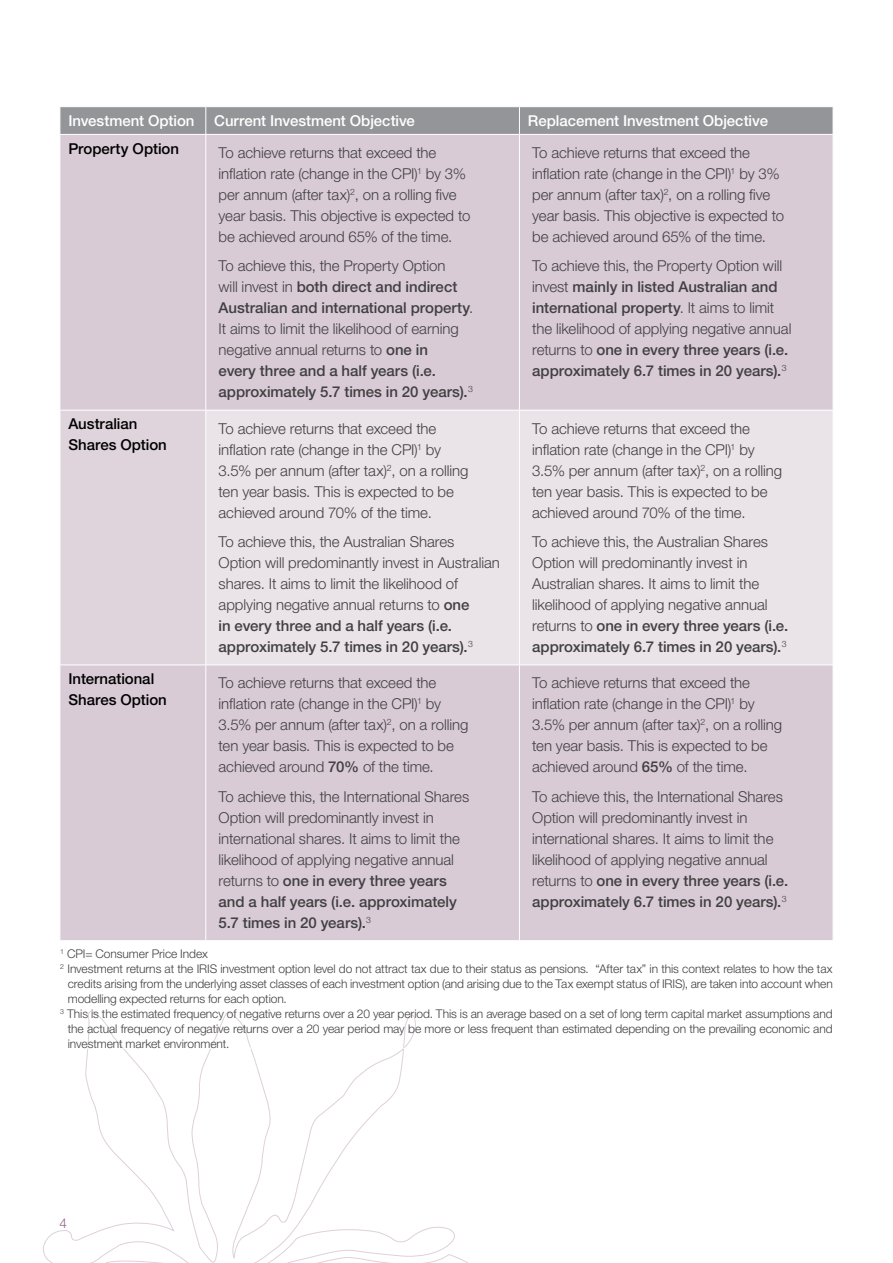
<style>
.page{position:relative;width:893px;height:1263px;background:#fff}
.page>*{position:absolute;margin:0;border:0;box-sizing:border-box;transform-origin:0 0}
.t1{font:300 15px/21px "Helvetica Neue LT Std";letter-spacing:-.005em;color:#414042}
.t2{font:500 15px/21px "Helvetica Neue LT Std";color:#414042}
.t3{font:500 15px "Helvetica Neue LT Std";letter-spacing:-.005em;color:#fff}
.t4{font:500 15px/21px "Helvetica Neue LT Std";letter-spacing:-.005em;color:#000}
.t5{font:300 13.5px "Helvetica Neue LT Std";color:#8d6086}
.t6{font:300 12px "Helvetica Neue LT Std";letter-spacing:-.005em;color:#414042}
.s1{font-weight:300}
.s2{font-weight:500}
</style>
<div class="page">
<svg style="left:43px;top:1011px;width:425px;height:252px"></svg>
<div style="left:61px;top:135px;width:772px;height:805px;background:#d8cbd5"></div>
<div style="left:60px;top:410px;width:146px;height:255px;background:#dfd4dc"></div>
<div style="left:206px;top:411px;width:627px;height:253px;background:#eae3e8"></div>
<hr style="left:519px;top:135px;width:1px;height:275px;background:#fff">
<hr style="left:519px;top:410px;width:1px;height:254px;background:#fff">
<hr style="left:519px;top:665px;width:1px;height:275px;background:#fff">
<svg style="left:60px;top:107px;width:773px;height:27px;background:#949699"></svg>
<hr style="left:205px;top:135px;width:1px;height:275px;background:#fff">
<hr style="left:60px;top:410px;width:1px;height:254px;background:#fff">
<hr style="left:205px;top:410px;width:1px;height:254px;background:#fff">
<hr style="left:205px;top:665px;width:1px;height:275px;background:#fff">
<hr style="left:60px;top:410px;width:146px;height:1px;background:#fff">
<hr style="left:60px;top:664px;width:146px;height:1px;background:#fff">
<hr style="left:60px;top:941px;width:1px;height:107px;background:#fff">
<hr style="left:60px;top:1048px;width:146px;height:1px;background:#fff">
<hr style="left:206px;top:1048px;width:313px;height:1px;background:#fff">
<hr style="left:206px;top:410px;width:313px;height:1px;background:#fff">
<hr style="left:206px;top:664px;width:313px;height:1px;background:#fff">
<hr style="left:519px;top:410px;width:314px;height:1px;background:#fff">
<hr style="left:519px;top:664px;width:314px;height:1px;background:#fff">
<p class="t3" style="left:68px;top:112px;width:128px">Investment Option</p>
<p class="t3" style="left:214px;top:112px;width:202px">Current Investment Objective</p>
<p class="t3" style="left:528px;top:112px;width:242px">Replacement Investment Objective</p>
<p class="t4" style="left:68px;top:138px;width:112px">Property Option</p>
<p class="t1" style="left:219px;top:142px;width:253px">To achieve returns that exceed the inflation rate (change in the CPI)<sup>1</sup> by 3% per annum (after tax)<sup>2</sup>, on a rolling five year basis. This objective is expected to be achieved around 65% of the time.</p>
<p class="t2" style="left:219px;top:255px;width:256px"><span class="s1">To achieve this, the Property Option<br>will invest in</span> both direct and indirect Australian and international property<span class="s1">.<br>It aims to limit the likelihood of earning negative annual returns to</span> one in<br>every three and a half years (i.e. approximately 5.7 times in 20 years).<sup>3</sup></p>
<p class="t1" style="left:532px;top:142px;width:253px">To achieve returns that exceed the inflation rate (change in the CPI)<sup>1</sup> by 3% per annum (after tax)<sup>2</sup>, on a rolling five year basis. This objective is expected to be achieved around 65% of the time.</p>
<p class="t2" style="left:532px;top:255px;width:261px"><span class="s1">To achieve this, the Property Option will invest</span> mainly in listed Australian and international property<span class="s1">. It aims to limit the likelihood of applying negative annual returns to</span> one in every three years (i.e. approximately 6.7 times in 20 years).<sup>3</sup></p>
<p class="t4" style="left:68px;top:413px;width:100px">Australian<br>Shares Option</p>
<p class="t1" style="left:219px;top:417px;width:251px">To achieve returns that exceed the inflation rate (change in the CPI)<sup>1</sup> by 3.5% per annum (after tax)<sup>2</sup>, on a rolling ten year basis. This is expected to be achieved around 70% of the time.</p>
<p class="t1" style="left:219px;top:531px;width:283px">To achieve this, the Australian Shares Option will predominantly invest in Australian shares. It aims to limit the likelihood of applying negative annual returns to <span class="s2">one<br>in every three and a half years (i.e. approximately 5.7 times in 20 years).</span><sup>3</sup></p>
<p class="t4" style="left:68px;top:668px;width:100px">International<br>Shares Option</p>
<p class="t1" style="left:219px;top:672px;width:251px">To achieve returns that exceed the inflation rate (change in the CPI)<sup>1</sup> by 3.5% per annum (after tax)<sup>2</sup>, on a rolling ten year basis. This is expected to be achieved around <span class="s2">70%</span> of the time.</p>
<p class="t1" style="left:219px;top:786px;width:252px">To achieve this, the International Shares Option will predominantly invest in international shares. It aims to limit the likelihood of applying negative annual returns to <span class="s2">one in every three years and a half years (i.e. approximately 5.7 times in 20 years).</span><sup>3</sup></p>
<p class="t1" style="left:532px;top:417px;width:251px">To achieve returns that exceed the inflation rate (change in the CPI)<sup>1</sup> by 3.5% per annum (after tax)<sup>2</sup>, on a rolling ten year basis. This is expected to be achieved around 70% of the time.</p>
<p class="t1" style="left:532px;top:531px;width:258px">To achieve this, the Australian Shares Option will predominantly invest in Australian shares. It aims to limit the likelihood of applying negative annual returns to <span class="s2">one in every three years (i.e. approximately 6.7 times in 20 years).</span><sup>3</sup></p>
<p class="t1" style="left:532px;top:672px;width:251px">To achieve returns that exceed the inflation rate (change in the CPI)<sup>1</sup> by 3.5% per annum (after tax)<sup>2</sup>, on a rolling ten year basis. This is expected to be achieved around <span class="s2">65%</span> of the time.</p>
<p class="t1" style="left:532px;top:786px;width:258px">To achieve this, the International Shares Option will predominantly invest in international shares. It aims to limit the likelihood of applying negative annual returns to <span class="s2">one in every three years (i.e. approximately 6.7 times in 20 years).</span><sup>3</sup></p>
<p class="t6" style="left:60px;top:946px;width:149px"><sup>1</sup> CPI= Consumer Price Index</p>
<p class="t6" style="left:60px;top:961px;width:774px"><sup>2</sup> Investment returns at the IRIS investment option level do not attract tax due to their status as pensions. “After tax” in this context relates to how the tax</p>
<p class="t6" style="left:68px;top:976px;width:766px">credits arising from the underlying asset classes of each investment option (and arising due to the Tax exempt status of IRIS), are taken into account when</p>
<p class="t6" style="left:68px;top:991px;width:221px">modelling expected returns for each option.</p>
<p class="t6" style="left:60px;top:1006px;width:774px"><sup>3</sup> This is the estimated frequency of negative returns over a 20 year period. This is an average based on a set of long term capital market assumptions and</p>
<p class="t6" style="left:68px;top:1021px;width:766px">the actual frequency of negative returns over a 20 year period may be more or less frequent than estimated depending on the prevailing economic and</p>
<p class="t6" style="left:68px;top:1036px;width:163px">investment market environment.</p>
<p class="t5" style="left:60px;top:1215px;width:9px">4</p>
</div>
